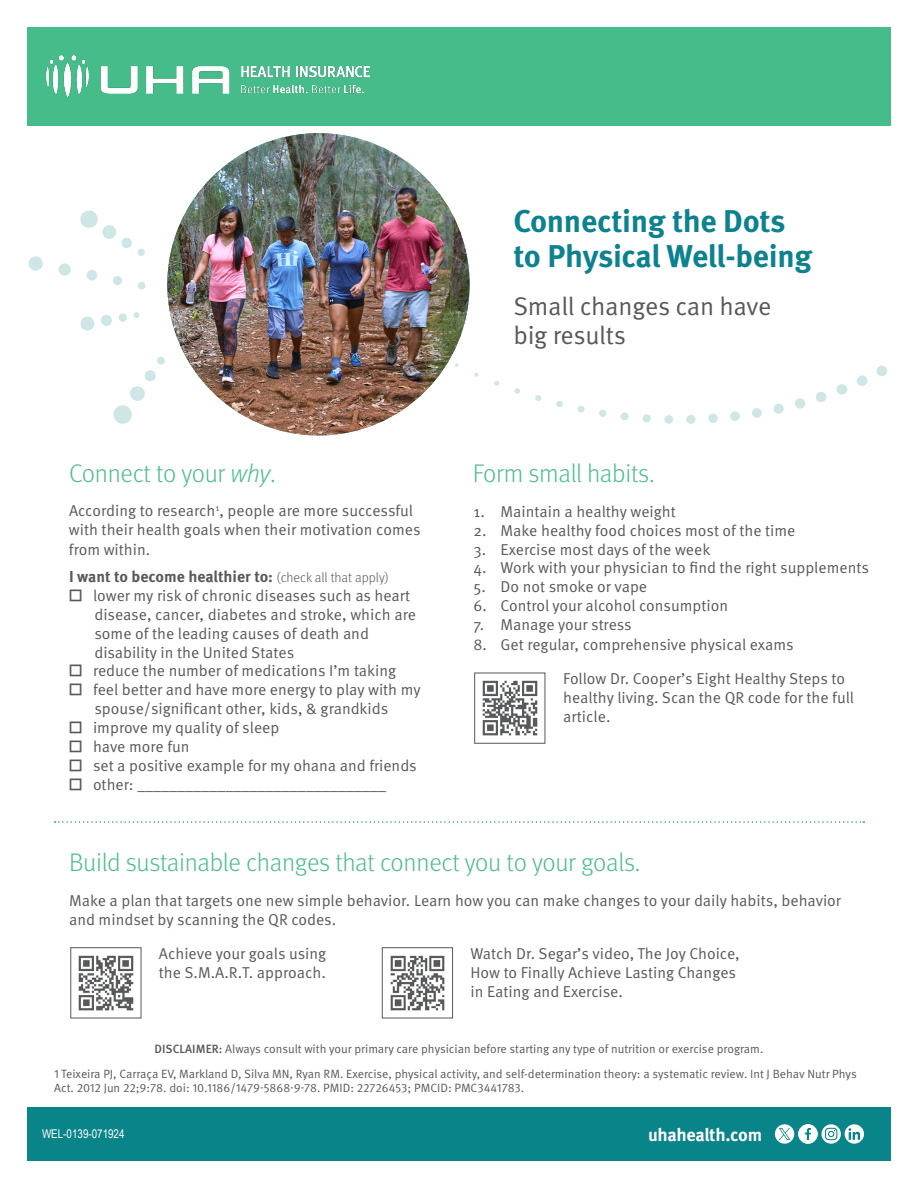
<style>
.page{position:relative;width:918px;height:1188px;background:#fff}
.page>*{position:absolute;margin:0;border:0;box-sizing:border-box;transform-origin:0 0}
.t1{font:700 31.5px "Meta OT";letter-spacing:-.01em;color:#0d828f}
.t2{font:300 25.5px "Meta OT";letter-spacing:-.015em;color:#4fbd8a}
.t3{font:25.5px "Meta OT Norm";letter-spacing:-.015em;color:#57585a}
.t4{font:700 18px "Meta OT";letter-spacing:-.02em;color:#fff}
.t5{font:15.75px/18.9px "Meta OT Norm";color:#57585a}
.t6{font:700 15.75px "Meta OT";color:#57585a}
.t7{font:12px "Meta OT Norm";color:#57585a}
.t8{font:12px "Arial Narrow";color:#fff}
.s1{font-style:italic}
.s2{font-weight:300;font-size:13.5px}
.s3{font-family:"Meta OT";font-weight:500}
</style>
<div class="page">
<div style="left:27px;top:1107px;width:864px;height:54px;background:#098489"></div>
<div style="left:27px;top:27px;width:864px;height:98px;background:#45bc89"></div>
<img style="left:46px;top:56px;width:324px;height:41px">
<svg style="left:55px;top:821px;width:809px;height:2px"></svg>
<svg style="left:28px;top:256px;width:15px;height:15px"></svg>
<svg style="left:58px;top:263px;width:13px;height:13px"></svg>
<svg style="left:86px;top:270px;width:11px;height:11px"></svg>
<svg style="left:113px;top:276px;width:9px;height:9px"></svg>
<svg style="left:137px;top:281px;width:9px;height:9px"></svg>
<svg style="left:80px;top:316px;width:15px;height:15px"></svg>
<svg style="left:101px;top:314px;width:11px;height:12px"></svg>
<svg style="left:118px;top:313px;width:9px;height:9px"></svg>
<div style="left:133px;top:312px;width:7px;height:6px;background:#cfe6e7;border-radius:50%"></div>
<svg style="left:113px;top:357px;width:52px;height:67px"></svg>
<svg style="left:80px;top:210px;width:65px;height:46px"></svg>
<div style="left:876px;top:366px;width:11px;height:10px;background:#cfe6e7;border-radius:50%"></div>
<div style="left:857px;top:375px;width:11px;height:11px;background:#cfe6e7;border-radius:50%"></div>
<div style="left:837px;top:384px;width:10px;height:11px;background:#cfe6e7;border-radius:50%"></div>
<div style="left:816px;top:392px;width:10px;height:10px;background:#cfe6e7;border-radius:50%"></div>
<div style="left:795px;top:398px;width:10px;height:11px;background:#cfe6e7;border-radius:50%"></div>
<div style="left:773px;top:404px;width:11px;height:10px;background:#cfe6e7;border-radius:50%"></div>
<svg style="left:752px;top:408px;width:10px;height:10px"></svg>
<svg style="left:730px;top:411px;width:10px;height:10px"></svg>
<div style="left:708px;top:414px;width:10px;height:9px;background:#cfe6e7;border-radius:50%"></div>
<svg style="left:686px;top:415px;width:10px;height:9px"></svg>
<div style="left:664px;top:415px;width:9px;height:9px;background:#cfe6e7;border-radius:50%"></div>
<div style="left:643px;top:414px;width:8px;height:9px;background:#cfe6e7;border-radius:50%"></div>
<div style="left:621px;top:412px;width:8px;height:8px;background:#cfe6e7;border-radius:50%"></div>
<div style="left:599px;top:410px;width:8px;height:7px;background:#cfe6e7;border-radius:50%"></div>
<div style="left:578px;top:406px;width:7px;height:7px;background:#cfe6e7;border-radius:50%"></div>
<div style="left:556px;top:401px;width:7px;height:6px;background:#cfe6e7;border-radius:50%"></div>
<svg style="left:535px;top:395px;width:6px;height:6px"></svg>
<svg style="left:515px;top:388px;width:5px;height:6px"></svg>
<svg style="left:494px;top:381px;width:5px;height:5px"></svg>
<svg style="left:474px;top:373px;width:5px;height:4px"></svg>
<img style="left:167px;top:133px;width:303px;height:302px;border-radius:151px">
<img style="left:482px;top:680px;width:56px;height:56px">
<div style="left:474px;top:673px;width:71px;height:71px;border:1px solid #57585a"></div>
<img style="left:78px;top:955px;width:56px;height:56px">
<div style="left:70px;top:947px;width:71px;height:71px;border:1px solid #57585a"></div>
<img style="left:390px;top:955px;width:55px;height:56px">
<div style="left:382px;top:947px;width:71px;height:71px;border:1px solid #57585a"></div>
<svg style="left:775px;top:1124px;width:89px;height:20px"></svg>
<p class="t2" style="left:69px;top:458px;width:208px">Connect to your <span class="s1">why</span>.</p>
<p class="t5" style="left:69px;top:502px;width:346px">According to research<sup>1</sup>, people are more successful</p>
<p class="t5" style="left:69px;top:520px;width:353px">with their health goals when their motivation comes</p>
<p class="t5" style="left:69px;top:540px;width:83px">from within.</p>
<p class="t6" style="left:69px;top:567px;width:321px">I want to become healthier to: <span class="s2">(check all that apply)</span></p>
<p class="t5" style="left:69px;top:586px;width:343px">□ lower my risk of chronic diseases such as heart</p>
<p class="t5" style="left:94px;top:605px;width:323px">disease, cancer, diabetes and stroke, which are</p>
<p class="t5" style="left:94px;top:624px;width:276px">some of the leading causes of death and</p>
<p class="t5" style="left:94px;top:643px;width:201px">disability in the United States</p>
<p class="t5" style="left:69px;top:662px;width:329px">□ reduce the number of medications I’m taking</p>
<p class="t5" style="left:69px;top:681px;width:353px">□ feel better and have more energy to play with my</p>
<p class="t5" style="left:94px;top:700px;width:295px">spouse/significant other, kids, &amp; grandkids</p>
<p class="t5" style="left:69px;top:718px;width:212px">□ improve my quality of sleep</p>
<p class="t5" style="left:69px;top:737px;width:122px">□ have more fun</p>
<p class="t5" style="left:69px;top:756px;width:349px">□ set a positive example for my ohana and friends</p>
<p class="t5" style="left:69px;top:775px;width:319px">□ other: _______________________________</p>
<p class="t1" style="left:513px;top:201px;width:274px">Connecting the Dots</p>
<p class="t1" style="left:513px;top:236px;width:300px">to Physical Well-being</p>
<p class="t3" style="left:513px;top:291px;width:260px">Small changes can have</p>
<p class="t3" style="left:513px;top:319px;width:114px">big results</p>
<p class="t2" style="left:473px;top:458px;width:183px">Form small habits.</p>
<p class="t5" style="left:474px;top:502px;width:204px">1. Maintain a healthy weight</p>
<p class="t5" style="left:474px;top:521px;width:323px">2. Make healthy food choices most of the time</p>
<p class="t5" style="left:474px;top:540px;width:238px">3. Exercise most days of the week</p>
<p class="t5" style="left:474px;top:559px;width:397px">4. Work with your physician to find the right supplements</p>
<p class="t5" style="left:474px;top:578px;width:175px">5. Do not smoke or vape</p>
<p class="t5" style="left:474px;top:597px;width:256px">6. Control your alcohol consumption</p>
<p class="t5" style="left:474px;top:615px;width:160px">7. Manage your stress</p>
<p class="t5" style="left:474px;top:635px;width:322px">8. Get regular, comprehensive physical exams</p>
<p class="t5" style="left:563px;top:670px;width:292px">Follow Dr. Cooper’s Eight Healthy Steps to healthy living. Scan the QR code for the full article.</p>
<p class="t2" style="left:69px;top:848px;width:573px">Build sustainable changes that connect you to your goals.</p>
<p class="t5" style="left:69px;top:891px;width:774px">Make a plan that targets one new simple behavior. Learn how you can make changes to your daily habits, behavior and mindset by scanning the QR codes.</p>
<p class="t5" style="left:159px;top:945px;width:169px">Achieve your goals using</p>
<p class="t5" style="left:159px;top:963px;width:168px">the S.M.A.R.T. approach.</p>
<p class="t5" style="left:470px;top:945px;width:271px">Watch Dr. Segar’s video, The Joy Choice,</p>
<p class="t5" style="left:470px;top:963px;width:267px">How to Finally Achieve Lasting Changes</p>
<p class="t5" style="left:470px;top:982px;width:154px">in Eating and Exercise.</p>
<p class="t7" style="left:155px;top:1041px;width:610px"><span class="s3">DISCLAIMER:</span> Always consult with your primary care physician before starting any type of nutrition or exercise program.</p>
<p class="t7" style="left:54px;top:1066px;width:804px">1 Teixeira PJ, Carraça EV, Markland D, Silva MN, Ryan RM. Exercise, physical activity, and self-determination theory: a systematic review. Int J Behav Nutr Phys</p>
<p class="t7" style="left:54px;top:1081px;width:472px">Act. 2012 Jun 22;9:78. doi: 10.1186/1479-5868-9-78. PMID: 22726453; PMCID: PMC3441783.</p>
<p class="t8" style="left:42px;top:1125px;width:84px">WEL-0139-071924</p>
<p class="t4" style="left:648px;top:1123px;width:116px">uhahealth.com</p>
</div>
